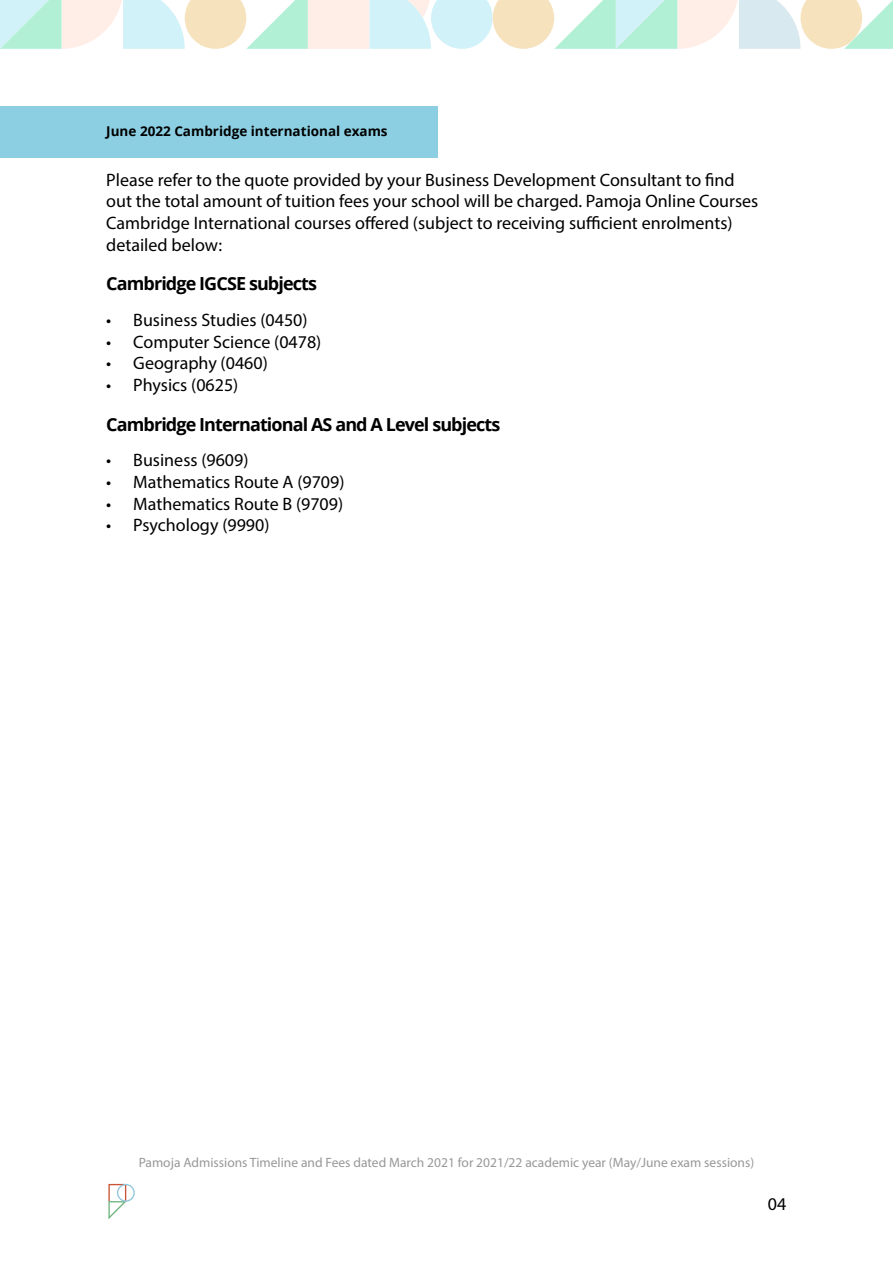
<style>
.page{position:relative;width:893px;height:1263px;background:#fff}
.page>*{position:absolute;margin:0;border:0;box-sizing:border-box;transform-origin:0 0}
.t1{font:18px/21.6px "Myriad Pro";color:#000}
.t2{font:700 18px "Open Sans";letter-spacing:-.05em;color:#000}
.t3{font:13.5px "Myriad Pro";color:#999898}
.t4{font:700 13.5px "Open Sans";color:#000}
</style>
<div class="page">
<svg style="left:108px;top:1184px;width:27px;height:35px"></svg>
<svg style="left:0;top:0;width:893px;height:49px"></svg>
<div style="left:0;top:106px;width:437px;height:52px;background:#8ccfe3"></div>
<p class="t4" style="left:106px;top:125px;width:283px">June 2022 Cambridge international exams</p>
<p class="t1" style="left:106px;top:170px;width:654px">Please refer to the quote provided by your Business Development Consultant to find out the total amount of tuition fees your school will be charged. Pamoja Online Courses Cambridge International courses offered (subject to receiving sufficient enrolments) detailed below:</p>
<p class="t2" style="left:106px;top:276px;width:212px">Cambridge IGCSE subjects</p>
<p class="t1" style="left:106px;top:311px;width:203px">• Business Studies (0450)</p>
<p class="t1" style="left:106px;top:332px;width:217px">• Computer Science (0478)</p>
<p class="t1" style="left:106px;top:354px;width:163px">• Geography (0460)</p>
<p class="t1" style="left:106px;top:375px;width:134px">• Physics (0625)</p>
<p class="t2" style="left:106px;top:417px;width:396px">Cambridge International AS and A Level subjects</p>
<p class="t1" style="left:106px;top:451px;width:144px">• Business (9609)</p>
<p class="t1" style="left:106px;top:472px;width:240px">• Mathematics Route A (9709)</p>
<p class="t1" style="left:106px;top:494px;width:238px">• Mathematics Route B (9709)</p>
<p class="t1" style="left:106px;top:516px;width:165px">• Psychology (9990)</p>
<p class="t3" style="left:139px;top:1157px;width:617px">Pamoja Admissions Timeline and Fees dated March 2021 for 2021/22 academic year (May/June exam sessions)</p>
<p class="t1" style="left:768px;top:1194px;width:20px">04</p>
</div>
